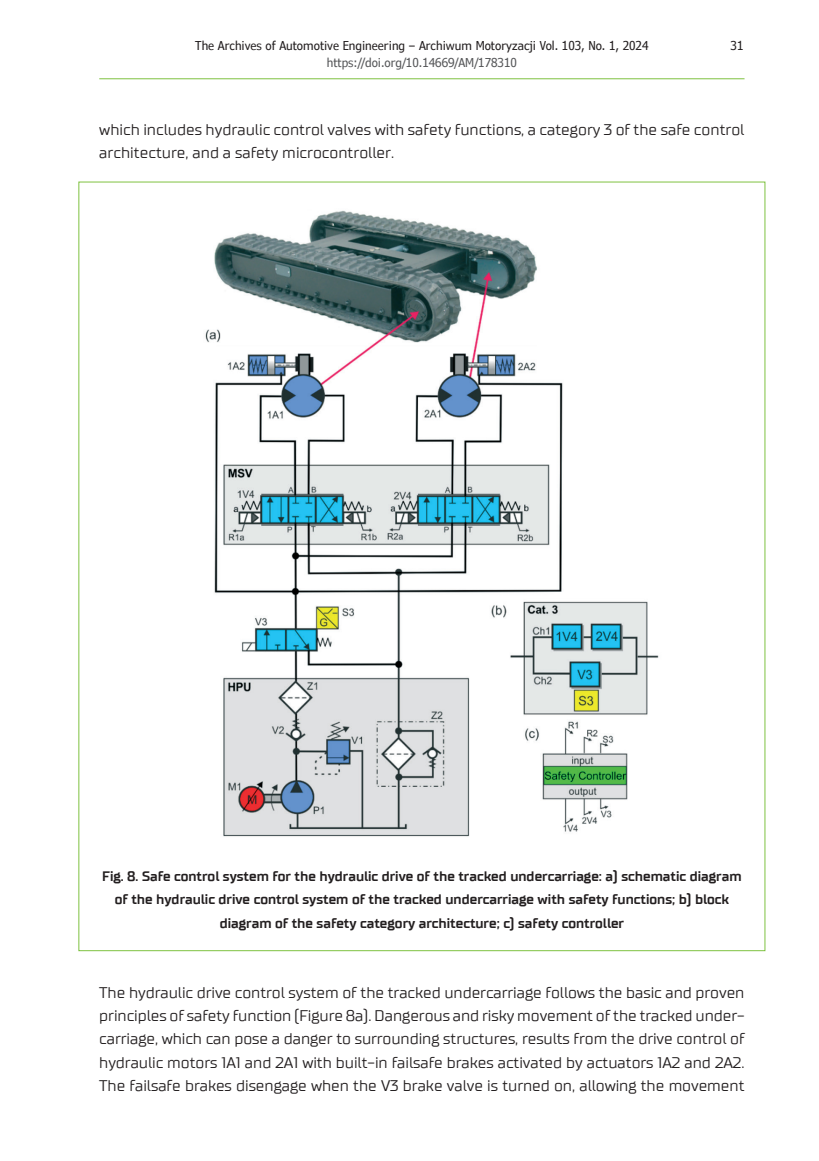
<style>
.page{position:relative;width:819px;height:1161px;background:#fff}
.page>*{position:absolute;margin:0;border:0;box-sizing:border-box;transform-origin:0 0}
.t1{font:15.75px/23.3px "TT Supermolot";color:#231f20}
.t2{font:700 14px/23.3px "TT Supermolot";color:#231f20;text-align:center}
.t3{font:condensed 12.25px "Verdana Pro";color:#231f20}
.t4{font:condensed 12.25px "Verdana Pro";color:#57585a}
</style>
<div class="page">
<hr style="left:99px;top:78px;width:645px;height:1px;background:#7fc241">
<img style="left:205px;top:210px;width:454px;height:627px">
<p class="t3" style="left:195px;top:37px;width:454px">The Archives of Automotive Engineering – Archiwum Motoryzacji Vol. 103, No. 1, 2024</p>
<p class="t3" style="left:730px;top:37px;width:14px">31</p>
<p class="t4" style="left:327px;top:55px;width:191px">https://doi.org/10.14669/AM/178310</p>
<p class="t1" style="left:99px;top:118px;width:646px">which includes hydraulic control valves with safety functions, a category 3 of the safe control architecture, and a safety microcontroller.</p>
<p class="t2" style="left:102px;top:864px;width:641px">Fig. 8. Safe control system for the hydraulic drive of the tracked undercarriage: a) schematic diagram of the hydraulic drive control system of the tracked undercarriage with safety functions; b) block diagram of the safety category architecture; c) safety controller</p>
<p class="t1" style="left:99px;top:980px;width:646px;text-align:justify">The hydraulic drive control system of the tracked undercarriage follows the basic and proven principles of safety function (Figure 8a). Dangerous and risky movement of the tracked under&shy;carriage, which can pose a danger to surrounding structures, results from the drive control of hydraulic motors 1A1 and 2A1 with built-in failsafe brakes activated by actuators 1A2 and 2A2.<br>The failsafe brakes disengage when the V3 brake valve is turned on, allowing the movement</p>
</div>
